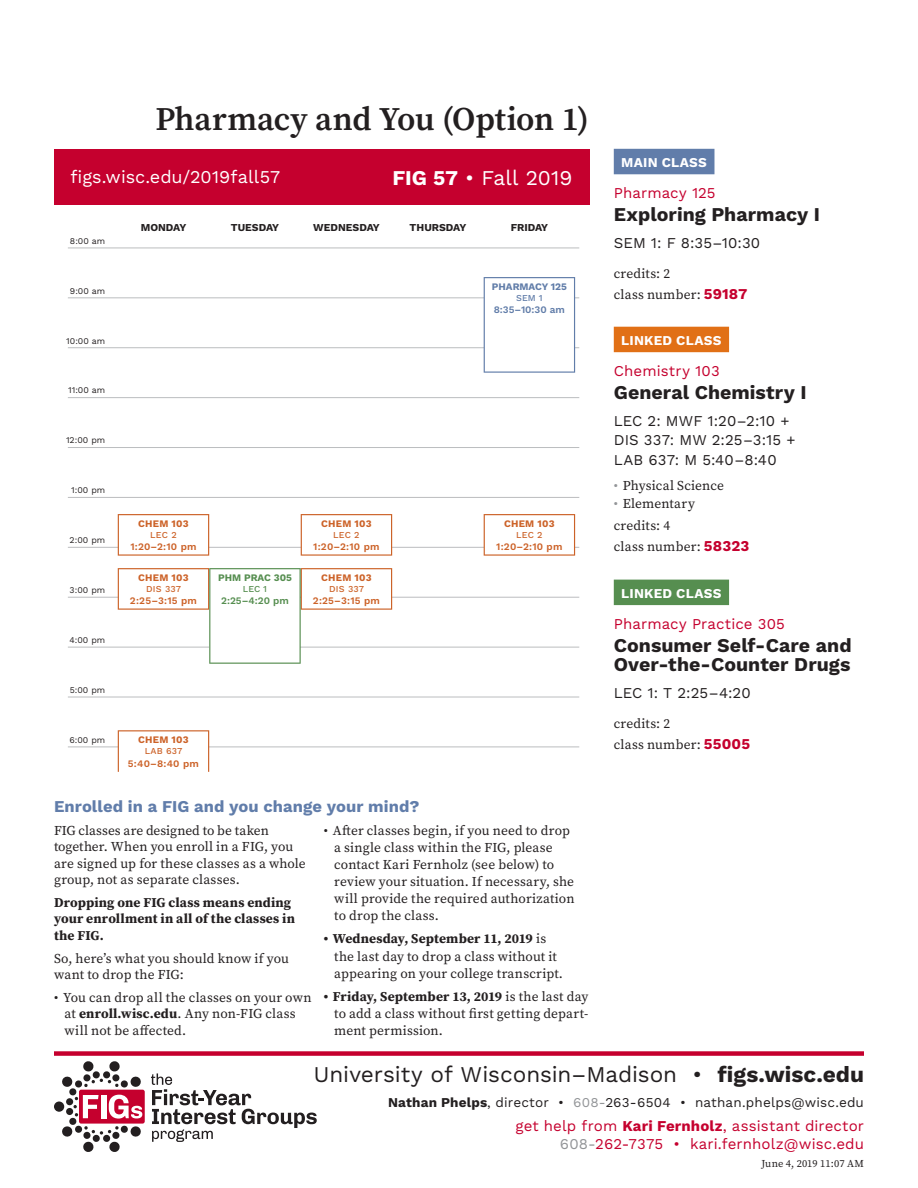
<style>
.page{position:relative;width:918px;height:1188px;background:#fff}
.page>*{position:absolute;margin:0;border:0;box-sizing:border-box;transform-origin:0 0}
.t1{font:600 33px "Source Serif Pro";letter-spacing:-.005em;color:#231f20}
.t2{font:22.5px "Work Sans";letter-spacing:-.005em;color:#231f20}
.t3{font:21px "Work Sans";color:#fff}
.t4{font:700 19.5px/19.5px "Work Sans";color:#231f20}
.t5{font:18px "Work Sans";color:#fff}
.t6{font:700 16.5px "Work Sans";letter-spacing:.005em;color:#617daa}
.t7{font:15px/18px "Work Sans";letter-spacing:.005em;color:#c5002e;text-align:right}
.t8{font:15px/19.5px "Work Sans";letter-spacing:.005em;color:#231f20}
.t9{font:13.5px/17.1px "Source Serif Pro";letter-spacing:.01em;color:#231f20}
.t10{font:700 13.5px/16.5px "Source Serif Pro";letter-spacing:.01em;color:#231f20}
.t11{font:13.5px "Work Sans";letter-spacing:.01em;color:#231f20}
.t12{font:700 13.5px "Work Sans";letter-spacing:.02em;color:#fff}
.t13{font:700 10.5px "Work Sans";color:#231f20}
.t14{font:10.5px "Source Serif Pro";letter-spacing:.005em;color:#231f20}
.t15{font:600 9.9px "Work Sans";letter-spacing:.02em;color:#cc6228}
.t16{font:700 9.9px "Work Sans";letter-spacing:.02em;color:#cc6228}
.t17{font:600 9.9px "Work Sans";color:#617da9}
.t18{font:700 9.9px "Work Sans";color:#617da9}
.t19{font:600 9.9px "Work Sans";color:#568e50}
.t20{font:700 9.9px "Work Sans";color:#568e50}
.t21{font:500 9.15px "Work Sans";letter-spacing:.02em;color:#cc6228}
.t22{font:500 9.15px "Work Sans";color:#617da9}
.t23{font:500 9.15px "Work Sans";color:#568e50}
.t24{font:8.85px "Work Sans";color:#231f20}
.s1{font-weight:700}
.s2{font-family:"Work Sans";font-weight:700;font-size:15px;color:#c5002e}
.s3{color:#939598}
</style>
<div class="page">
<div style="left:54px;top:1051px;width:810px;height:5px;background:#c5002e"></div>
<div style="left:79px;top:1090px;width:66px;height:34px;background:#c5002e;border-radius:2px"></div>
<div style="left:54px;top:1102px;width:10px;height:10px;background:#231f20;border-radius:50%"></div>
<svg style="left:61px;top:1061px;width:81px;height:91px"></svg>
<div style="left:101px;top:1095px;width:5px;height:23px;background:#fff"></div>
<svg style="left:151px;top:1073px;width:166px;height:69px"></svg>
<hr style="left:68px;top:248px;width:511px;height:1px;background:#bbbdbf">
<hr style="left:68px;top:298px;width:511px;height:1px;background:#bbbdbf">
<hr style="left:68px;top:347px;width:511px;height:1px;background:#bbbdbf">
<hr style="left:68px;top:397px;width:511px;height:1px;background:#bbbdbf">
<hr style="left:68px;top:447px;width:511px;height:1px;background:#bbbdbf">
<hr style="left:68px;top:497px;width:511px;height:1px;background:#bbbdbf">
<hr style="left:68px;top:547px;width:511px;height:1px;background:#bbbdbf">
<hr style="left:68px;top:597px;width:511px;height:1px;background:#bbbdbf">
<hr style="left:68px;top:647px;width:511px;height:1px;background:#bbbdbf">
<hr style="left:68px;top:697px;width:511px;height:1px;background:#bbbdbf">
<hr style="left:68px;top:747px;width:511px;height:1px;background:#bbbdbf">
<svg style="left:484px;top:277px;width:91px;height:96px"></svg>
<svg style="left:118px;top:730px;width:91px;height:42px"></svg>
<svg style="left:118px;top:514px;width:91px;height:42px"></svg>
<svg style="left:301px;top:514px;width:91px;height:42px"></svg>
<svg style="left:484px;top:514px;width:91px;height:42px"></svg>
<svg style="left:118px;top:568px;width:274px;height:96px"></svg>
<div style="left:614px;top:149px;width:100px;height:25px;background:#617daa"></div>
<div style="left:614px;top:327px;width:115px;height:25px;background:#e17016"></div>
<div style="left:614px;top:580px;width:115px;height:25px;background:#568e50"></div>
<div style="left:54px;top:149px;width:535px;height:55px;background:#c5002e"></div>
<h1 class="t1" style="left:155px;top:96px;width:435px">Pharmacy and You (Option 1)</h1>
<h3 class="t5" style="left:70px;top:167px;width:211px">figs.wisc.edu/2019fall57</h3>
<h3 class="t3" style="left:393px;top:165px;width:181px"><span class="s1">FIG 57</span> • Fall 2019</h3>
<p class="t24" style="left:70px;top:236px;width:37px">8:00 am</p>
<p class="t24" style="left:70px;top:285px;width:37px">9:00 am</p>
<p class="t24" style="left:66px;top:335px;width:40px">10:00 am</p>
<p class="t24" style="left:68px;top:385px;width:39px">11:00 am</p>
<p class="t24" style="left:66px;top:435px;width:41px">12:00 pm</p>
<p class="t24" style="left:71px;top:485px;width:36px">1:00 pm</p>
<p class="t24" style="left:70px;top:535px;width:37px">2:00 pm</p>
<p class="t24" style="left:70px;top:585px;width:37px">3:00 pm</p>
<p class="t24" style="left:69px;top:635px;width:37px">4:00 pm</p>
<p class="t24" style="left:70px;top:685px;width:37px">5:00 pm</p>
<p class="t24" style="left:69px;top:734px;width:37px">6:00 pm</p>
<p class="t13" style="left:141px;top:222px;width:47px">MONDAY</p>
<p class="t13" style="left:231px;top:222px;width:50px">TUESDAY</p>
<p class="t13" style="left:313px;top:222px;width:68px">WEDNESDAY</p>
<p class="t13" style="left:410px;top:222px;width:58px">THURSDAY</p>
<p class="t13" style="left:511px;top:222px;width:39px">FRIDAY</p>
<p class="t16" style="left:138px;top:518px;width:52px">CHEM 103</p>
<p class="t21" style="left:150px;top:530px;width:28px">LEC 2</p>
<p class="t15" style="left:130px;top:541px;width:68px">1:20–2:10 pm</p>
<p class="t16" style="left:138px;top:572px;width:52px">CHEM 103</p>
<p class="t21" style="left:146px;top:584px;width:36px">DIS 337</p>
<p class="t15" style="left:130px;top:595px;width:69px">2:25–3:15 pm</p>
<p class="t20" style="left:218px;top:572px;width:75px">PHM PRAC 305</p>
<p class="t23" style="left:243px;top:584px;width:25px">LEC 1</p>
<p class="t19" style="left:221px;top:595px;width:69px">2:25–4:20 pm</p>
<p class="t16" style="left:321px;top:518px;width:52px">CHEM 103</p>
<p class="t21" style="left:333px;top:530px;width:28px">LEC 2</p>
<p class="t15" style="left:313px;top:541px;width:68px">1:20–2:10 pm</p>
<p class="t16" style="left:321px;top:572px;width:52px">CHEM 103</p>
<p class="t21" style="left:329px;top:584px;width:36px">DIS 337</p>
<p class="t15" style="left:313px;top:595px;width:69px">2:25–3:15 pm</p>
<p class="t16" style="left:138px;top:734px;width:52px">CHEM 103</p>
<p class="t21" style="left:145px;top:746px;width:39px">LAB 637</p>
<p class="t15" style="left:128px;top:757px;width:73px">5:40–8:40 pm</p>
<p class="t18" style="left:492px;top:281px;width:77px">PHARMACY 125</p>
<p class="t22" style="left:516px;top:292px;width:28px">SEM 1</p>
<p class="t17" style="left:494px;top:304px;width:73px">8:35–10:30 am</p>
<p class="t16" style="left:504px;top:518px;width:52px">CHEM 103</p>
<p class="t21" style="left:516px;top:530px;width:28px">LEC 2</p>
<p class="t15" style="left:496px;top:541px;width:68px">1:20–2:10 pm</p>
<p class="t6" style="left:54px;top:797px;width:367px">Enrolled in a FIG and you change your mind?</p>
<p class="t9" style="left:54px;top:822px;width:253px;line-height:16.5px">FIG classes are designed to be taken together. When you enroll in a FIG, you are signed up for these classes as a whole group, not as separate classes.</p>
<p class="t10" style="left:54px;top:894px;width:243px">Dropping one FIG class means ending your enrollment in all of the classes in the FIG.</p>
<p class="t9" style="left:54px;top:950px;width:237px;line-height:16.5px">So, here’s what you should know if you want to drop the FIG:</p>
<p class="t9" style="left:65px;top:989px;width:249px;line-height:16.5px;text-indent:-11px">• You can drop all the classes on your own at <span class="s1">enroll.wisc.edu</span>. Any non-FIG class will not be affected.</p>
<p class="t9" style="left:334px;top:822px;width:242px;text-indent:-11px">• After classes begin, if you need to drop a single class within the FIG, please contact Kari Fernholz (see below) to review your situation. If necessary, she will provide the required authorization to drop the class.</p>
<p class="t9" style="left:334px;top:930px;width:230px;text-indent:-11px"><span class="s1">• Wednesday, September 11, 2019</span> is the last day to drop a class without it appearing on your college transcript.</p>
<p class="t9" style="left:334px;top:988px;width:256px;text-align:justify;text-indent:-11px"><span class="s1">• Friday, September 13, 2019</span> is the last day to add a class without first getting depart&shy;ment permission.</p>
<p class="t12" style="left:621px;top:154px;width:87px">MAIN CLASS</p>
<p class="t7" style="left:614px;top:185px;width:103px">Pharmacy 125</p>
<h3 class="t4" style="left:614px;top:205px;width:208px">Exploring Pharmacy I</h3>
<p class="t8" style="left:614px;top:234px;width:148px">SEM 1: F 8:35–10:30</p>
<p class="t9" style="left:614px;top:262px;width:135px;line-height:21px">credits: 2<br>class number: <span class="s2">59187</span></p>
<p class="t12" style="left:621px;top:332px;width:102px">LINKED CLASS</p>
<p class="t7" style="left:614px;top:363px;width:107px">Chemistry 103</p>
<h3 class="t4" style="left:614px;top:383px;width:195px">General Chemistry I</h3>
<p class="t8" style="left:614px;top:412px;width:183px">LEC 2: MWF 1:20–2:10 +<br>DIS 337: MW 2:25–3:15 +<br>LAB 637: M 5:40–8:40</p>
<p class="t9" style="left:614px;top:477px;width:112px"><span class="s3">•</span> Physical Science</p>
<p class="t9" style="left:614px;top:493px;width:137px;line-height:21.6px"><span class="s3">•</span> Elementary<br>credits: 4<br>class number: <span class="s2">58323</span></p>
<p class="t12" style="left:621px;top:585px;width:102px">LINKED CLASS</p>
<p class="t7" style="left:614px;top:616px;width:173px">Pharmacy Practice 305</p>
<h3 class="t4" style="left:614px;top:636px;width:239px">Consumer Self-Care and<br>Over-the-Counter Drugs</h3>
<p class="t8" style="left:614px;top:684px;width:138px">LEC 1: T 2:25–4:20</p>
<p class="t9" style="left:614px;top:713px;width:138px;line-height:21px">credits: 2<br>class number: <span class="s2">55005</span></p>
<h2 class="t2" style="left:314px;top:1061px;width:552px">University of Wisconsin–Madison • <span class="s1">figs.wisc.edu</span></h2>
<p class="t11" style="left:388px;top:1094px;width:477px"><span class="s1">Nathan Phelps</span>, director • <span class="s3">608-</span>263-6504 • nathan.phelps@wisc.edu</p>
<p class="t7" style="left:515px;top:1118px;width:350px">get help from <span class="s1">Kari Fernholz</span>, assistant director<br><span class="s3">608-</span>262-7375 • kari.fernholz@wisc.edu</p>
<p class="t14" style="left:761px;top:1156px;width:104px">June 4, 2019 11:07 AM</p>
</div>
